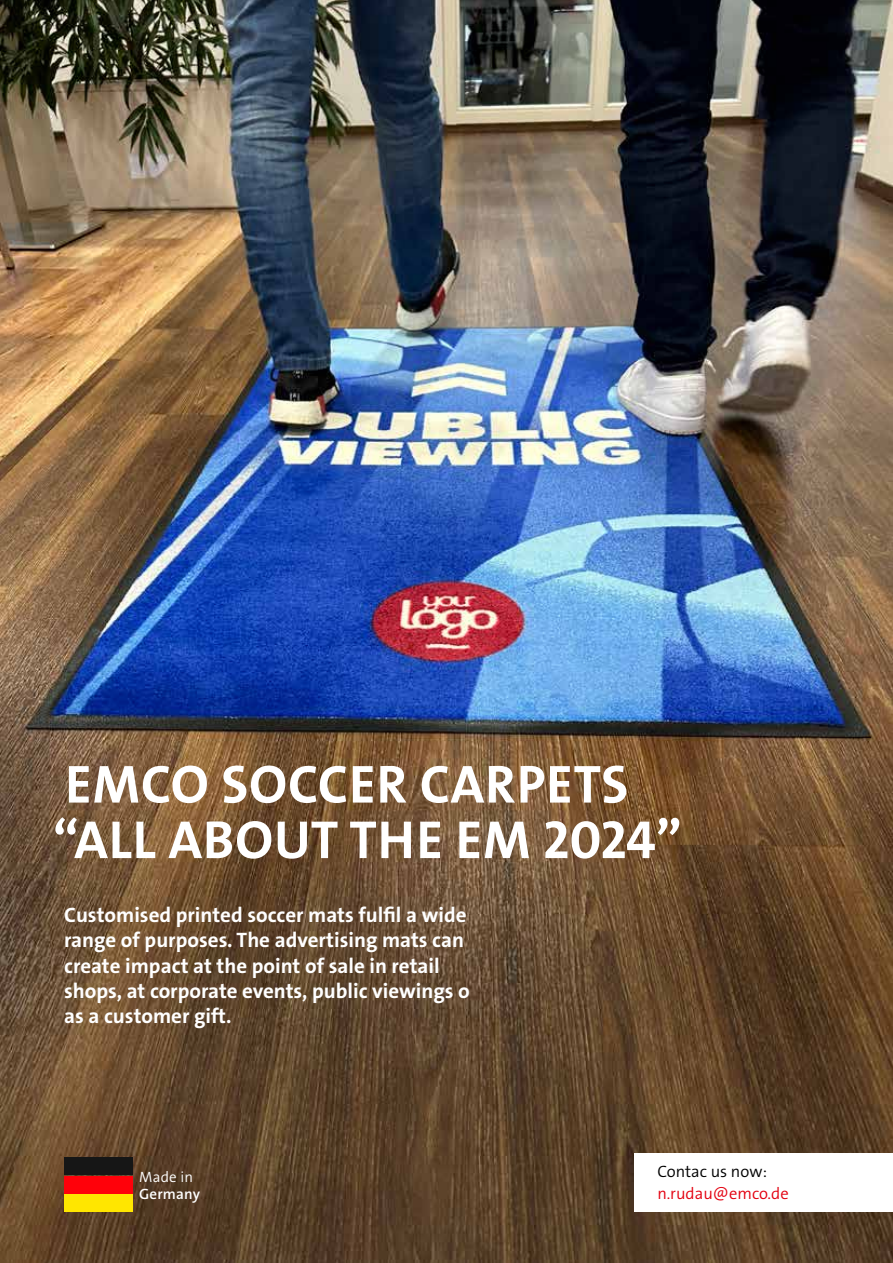
<style>
.page{position:relative;width:893px;height:1263px;background:#fff}
.page>*{position:absolute;margin:0;border:0;box-sizing:border-box;transform-origin:0 0}
.t1{font:54px/55.5px "The Sans LP7 Bld";letter-spacing:.015em;color:#fff}
.t2{font:700 21px/25.2px "The Sans Os F";color:#fff}
.t3{font:300 16.5px "The Sans Os F";color:#e3000f}
.t4{font:300 16.5px "The Sans Os F";color:#000}
.t5{font:15px "The Sans LP6 Se Bld";letter-spacing:.01em;color:#fff}
.t6{font:15px "The Sans LP4 Se Lig";letter-spacing:.01em;color:#fff}
</style>
<div class="page">
<img style="left:0;top:0;width:893px;height:1263px">
<div style="left:635px;top:1153px;width:258px;height:59px;background:#fff"></div>
<div style="left:64px;top:1195px;width:68px;height:17px;background:#ffe600"></div>
<div style="left:64px;top:1176px;width:68px;height:17px;background:#ff010a"></div>
<div style="left:64px;top:1158px;width:68px;height:17px;background:#161616"></div>
<h1 class="t1" style="left:53px;top:757px;width:631px">EMCO SOCCER CARPETS “ALL ABOUT THE EM 2024”</h1>
<p class="t2" style="left:64px;top:903px;width:407px">Customised printed soccer mats fulfil a wide range of purposes. The advertising mats can create impact at the point of sale in retail shops, at corporate events, public viewings o as a customer gift.</p>
<p class="t6" style="left:139px;top:1167px;width:55px">Made in</p>
<p class="t5" style="left:139px;top:1184px;width:62px">Germany</p>
<p class="t4" style="left:657px;top:1161px;width:111px">Contac us now:</p>
<p class="t3" style="left:657px;top:1183px;width:133px">n.rudau@emco.de</p>
</div>
